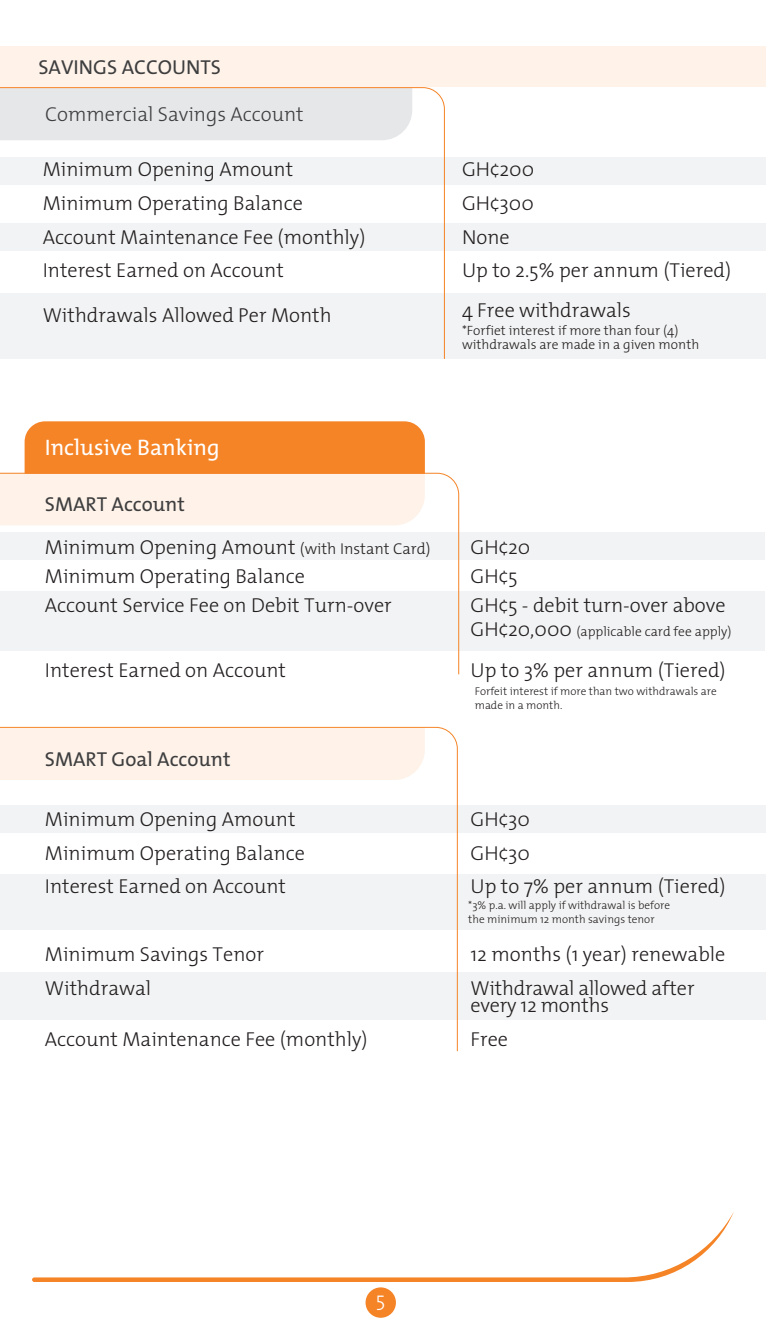
<style>
.page{position:relative;width:766px;height:1340px;background:#fff}
.page>*{position:absolute;margin:0;border:0;box-sizing:border-box;transform-origin:0 0}
.t1{font:22.5px "The Mix Plain";color:#fff}
.t2{font:300 20.25px/33.8px "The Mix";color:#231f20}
.t3{font:20.25px "The Mix Plain";color:#3e3e3f}
.t4{font:300 20.25px "The Mix";color:#3e3e3f}
.t5{font:300 20.25px "The Mix";color:#fff}
.t6{font:300 13.5px/13.5px "The Mix";color:#231f20}
.t7{font:300 11.25px/13.5px "The Mix";color:#231f20}
.s1{font-size:15.75px}
.s2{font-size:20.25px}
</style>
<div class="page">
<div style="left:0;top:47px;width:765px;height:40px;background:#fef2e9"></div>
<div style="left:0;top:533px;width:764px;height:27px;background:#f2f3f4"></div>
<div style="left:0;top:591px;width:764px;height:59px;background:#f2f3f4"></div>
<div style="left:24px;top:421px;width:401px;height:51px;background:#f58427"></div>
<svg style="left:0;top:472px;width:459px;height:203px"></svg>
<div style="left:365px;top:1287px;width:31px;height:30px;background:#f58427;border-radius:50%"></div>
<div style="left:0;top:972px;width:764px;height:47px;background:#f2f3f4"></div>
<div style="left:0;top:805px;width:764px;height:27px;background:#f2f3f4"></div>
<div style="left:0;top:874px;width:764px;height:56px;background:#f2f3f4"></div>
<svg style="left:0;top:726px;width:458px;height:325px"></svg>
<div style="left:0;top:158px;width:764px;height:27px;background:#f2f3f4"></div>
<div style="left:0;top:223px;width:764px;height:27px;background:#f2f3f4"></div>
<div style="left:0;top:293px;width:764px;height:66px;background:#f2f3f4"></div>
<svg style="left:0;top:87px;width:445px;height:272px"></svg>
<svg style="left:32px;top:1213px;width:701px;height:68px"></svg>
<p class="t3" style="left:38px;top:50px;width:184px">SAVINGS ACCOUNTS</p>
<p class="t4" style="left:45px;top:97px;width:260px">Commercial Savings Account</p>
<p class="t2" style="left:43px;top:152px;width:324px">Minimum Opening Amount<br>Minimum Operating Balance<br>Account Maintenance Fee (monthly)<br>Interest Earned on Account</p>
<p class="t2" style="left:43px;top:297px;width:290px">Withdrawals Allowed Per Month</p>
<p class="t2" style="left:462px;top:152px;width:271px">GH¢200<br>GH¢300<br>None<br>Up to 2.5% per annum (Tiered)</p>
<p class="t2" style="left:462px;top:293px;width:170px">4 Free withdrawals</p>
<p class="t6" style="left:462px;top:324px;width:239px">*Forfiet interest if more than four (4) withdrawals are made in a given month</p>
<p class="t1" style="left:45px;top:428px;width:176px">Inclusive Banking</p>
<p class="t3" style="left:45px;top:488px;width:141px">SMART Account</p>
<p class="t2" style="left:45px;top:531px;width:387px;line-height:29.2px">Minimum Opening Amount <span class="s1">(with Instant Card)<br></span>Minimum Operating Balance<br>Account Service Fee on Debit Turn-over</p>
<p class="t2" style="left:470px;top:531px;width:256px;line-height:29.2px">GH¢20<br>GH¢5<br>GH¢5 - debit turn-over above</p>
<p class="t6" style="left:470px;top:624px;width:262px"><span class="s2">GH¢20,000</span> (applicable card fee apply)</p>
<p class="t2" style="left:45px;top:652px;width:242px">Interest Earned on Account</p>
<p class="t2" style="left:470px;top:652px;width:256px">Up to 3% per annum (Tiered)</p>
<p class="t3" style="left:45px;top:742px;width:187px">SMART Goal Account</p>
<p class="t2" style="left:45px;top:801px;width:261px">Minimum Opening Amount<br>Minimum Operating Balance<br>Interest Earned on Account</p>
<p class="t2" style="left:45px;top:936px;width:221px">Minimum Savings Tenor<br>Withdrawal</p>
<p class="t2" style="left:45px;top:1021px;width:324px">Account Maintenance Fee (monthly)</p>
<p class="t7" style="left:474px;top:684px;width:243px">Forfeit interest if more than two withdrawals are made in a month.</p>
<p class="t2" style="left:470px;top:801px;width:256px">GH¢30<br>GH¢30<br>Up to 7% per annum (Tiered)</p>
<p class="t7" style="left:468px;top:898px;width:203px">*3% p.a. will apply if withdrawal is before the minimum 12 month savings tenor</p>
<p class="t2" style="left:470px;top:936px;width:256px">12 months (1 year) renewable<br>Withdrawal allowed after</p>
<p class="t2" style="left:470px;top:987px;width:140px">every 12 months<br>Free</p>
<p class="t5" style="left:376px;top:1282px;width:11px">5</p>
</div>
